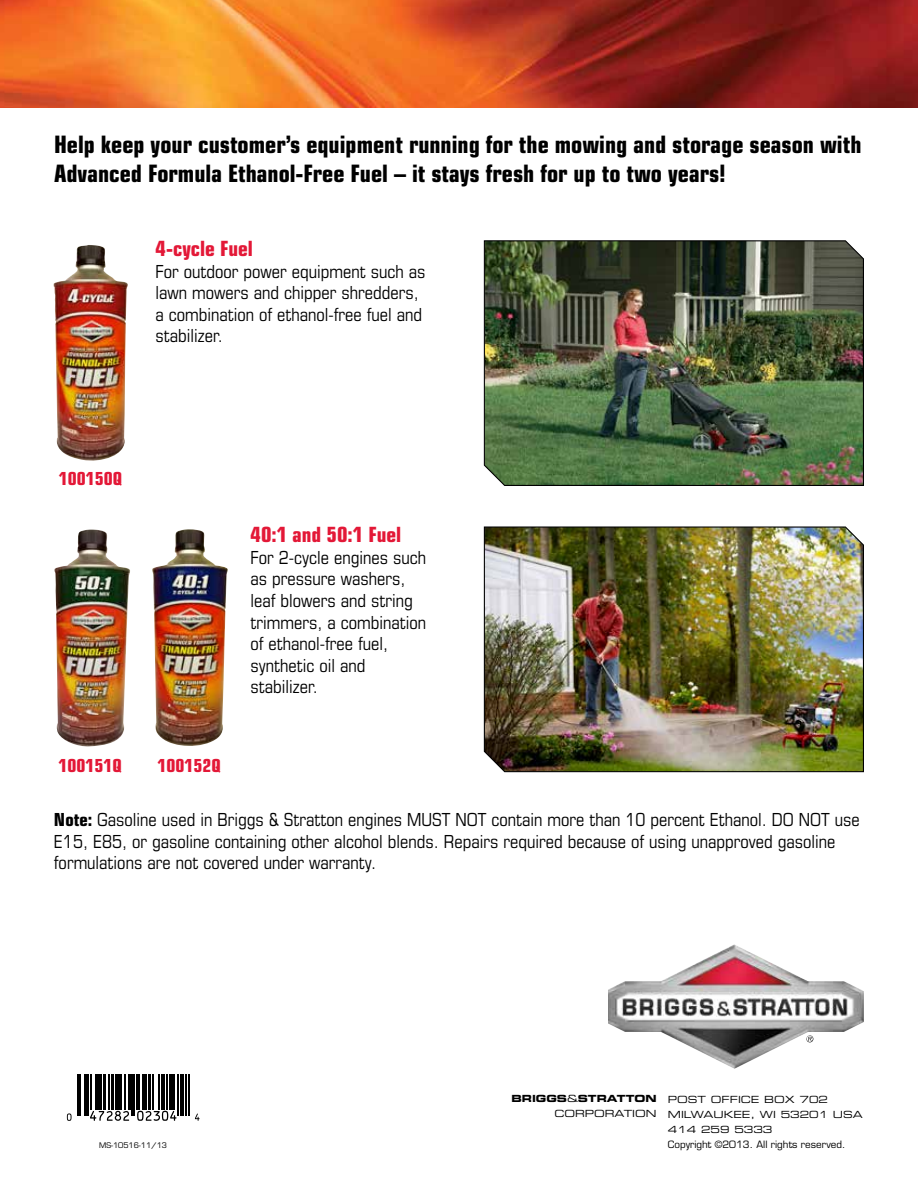
<style>
.page{position:relative;width:918px;height:1188px;background:#fff}
.page>*{position:absolute;margin:0;border:0;box-sizing:border-box;transform-origin:0 0}
.t1{font:700 condensed 24px/28.8px "Eurostile LT Std";color:#000}
.t2{font:700 condensed 21px "Eurostile LT Std";color:#e31837}
.t3{font:condensed 18px/21.6px "Eurostile LT Std";color:#000}
.t4{font:700 condensed 18px "Eurostile LT Std";color:#e31837}
.t5{font:9.9px/14.7px "Eurostile LT Std Ex 2";color:#000}
.t6{font:9.9px "Eurostile LT Std";color:#000}
.t7{font:9.9px "Eurostile LT Std Bold Ex 2";color:#000}
.t8{font:7.5px "Eurostile LT Std";color:#000}
.s1{font-weight:700}
.s2{font-family:"Eurostile LT Std Ex 2"}
</style>
<div class="page">
<img style="left:608px;top:944px;width:256px;height:125px">
<svg style="left:67px;top:1113px;width:5px;height:8px"></svg>
<hr style="left:77px;top:1074px;width:1px;height:41px;background:#000">
<hr style="left:80px;top:1074px;width:1px;height:41px;background:#000">
<hr style="left:84px;top:1074px;width:3px;height:41px;background:#000">
<hr style="left:88px;top:1074px;width:1px;height:41px;background:#000">
<hr style="left:90px;top:1074px;width:1px;height:35px;background:#000">
<hr style="left:95px;top:1074px;width:2px;height:35px;background:#000">
<hr style="left:98px;top:1074px;width:4px;height:35px;background:#000">
<hr style="left:103px;top:1074px;width:3px;height:35px;background:#000">
<hr style="left:108px;top:1074px;width:1px;height:35px;background:#000">
<hr style="left:112px;top:1074px;width:2px;height:35px;background:#000">
<hr style="left:115px;top:1074px;width:2px;height:35px;background:#000">
<hr style="left:118px;top:1074px;width:4px;height:35px;background:#000">
<svg style="left:90px;top:1111px;width:39px;height:10px"></svg>
<hr style="left:125px;top:1074px;width:1px;height:35px;background:#000">
<hr style="left:128px;top:1074px;width:2px;height:35px;background:#000">
<hr style="left:132px;top:1074px;width:1px;height:41px;background:#000">
<hr style="left:134px;top:1074px;width:1px;height:41px;background:#000">
<hr style="left:136px;top:1074px;width:4px;height:35px;background:#000">
<hr style="left:142px;top:1074px;width:1px;height:35px;background:#000">
<hr style="left:144px;top:1074px;width:3px;height:35px;background:#000">
<hr style="left:148px;top:1074px;width:2px;height:35px;background:#000">
<hr style="left:153px;top:1074px;width:1px;height:35px;background:#000">
<hr style="left:159px;top:1074px;width:1px;height:35px;background:#000">
<hr style="left:161px;top:1074px;width:4px;height:35px;background:#000">
<hr style="left:167px;top:1074px;width:1px;height:35px;background:#000">
<svg style="left:137px;top:1111px;width:40px;height:10px"></svg>
<hr style="left:169px;top:1074px;width:1px;height:35px;background:#000">
<hr style="left:172px;top:1074px;width:3px;height:35px;background:#000">
<hr style="left:177px;top:1074px;width:2px;height:41px;background:#000">
<hr style="left:180px;top:1074px;width:3px;height:41px;background:#000">
<hr style="left:186px;top:1074px;width:1px;height:41px;background:#000">
<hr style="left:188px;top:1074px;width:1px;height:41px;background:#000">
<svg style="left:195px;top:1114px;width:5px;height:7px"></svg>
<img style="left:0;top:0;width:918px;height:108px">
<img style="left:53px;top:245px;width:75px;height:216px">
<img style="left:54px;top:530px;width:76px;height:217px">
<img style="left:152px;top:529px;width:76px;height:217px">
<img style="left:483px;top:240px;width:381px;height:246px">
<img style="left:483px;top:526px;width:381px;height:247px">
<h1 class="t1" style="left:54px;top:130px;width:809px">Help keep your customer’s equipment running for the mowing and storage season with<br>Advanced Formula Ethanol-Free Fuel – it stays fresh for up to two years!</h1>
<p class="t2" style="left:156px;top:236px;width:99px">4-cycle Fuel</p>
<p class="t3" style="left:156px;top:260px;width:272px">For outdoor power equipment such as lawn mowers and chipper shredders, a combination of ethanol-free fuel and stabilizer.</p>
<p class="t4" style="left:59px;top:468px;width:65px">100150Q</p>
<p class="t2" style="left:251px;top:522px;width:152px">40:1 and 50:1 Fuel</p>
<p class="t3" style="left:251px;top:546px;width:177px">For 2-cycle engines such as pressure washers, leaf blowers and string trimmers, a combination of ethanol-free fuel, synthetic oil and stabilizer.</p>
<p class="t4" style="left:59px;top:754px;width:65px">100151Q</p>
<p class="t4" style="left:157px;top:754px;width:65px">100152Q</p>
<p class="t3" style="left:54px;top:809px;width:807px"><span class="s1">Note:</span> Gasoline used in Briggs &amp; Stratton engines MUST NOT contain more than 10 percent Ethanol. DO NOT use<br>E15, E85, or gasoline containing other alcohol blends. Repairs required because of using unapproved gasoline formulations are not covered under warranty.</p>
<p class="t7" style="left:511px;top:1092px;width:147px">BRIGGS<span class="s2">&amp;</span>STRATTON</p>
<p class="t5" style="left:554px;top:1106px;width:104px">CORPORATION</p>
<p class="t5" style="left:668px;top:1092px;width:196px">POST OFFICE BOX 702<br>MI LWAUKEE, WI 53201 USA<br>414 259 5333</p>
<p class="t8" style="left:99px;top:1140px;width:69px">MS-10516-11/13</p>
<p class="t6" style="left:668px;top:1138px;width:179px">Copyright ©2013. All rights reserved.</p>
</div>
